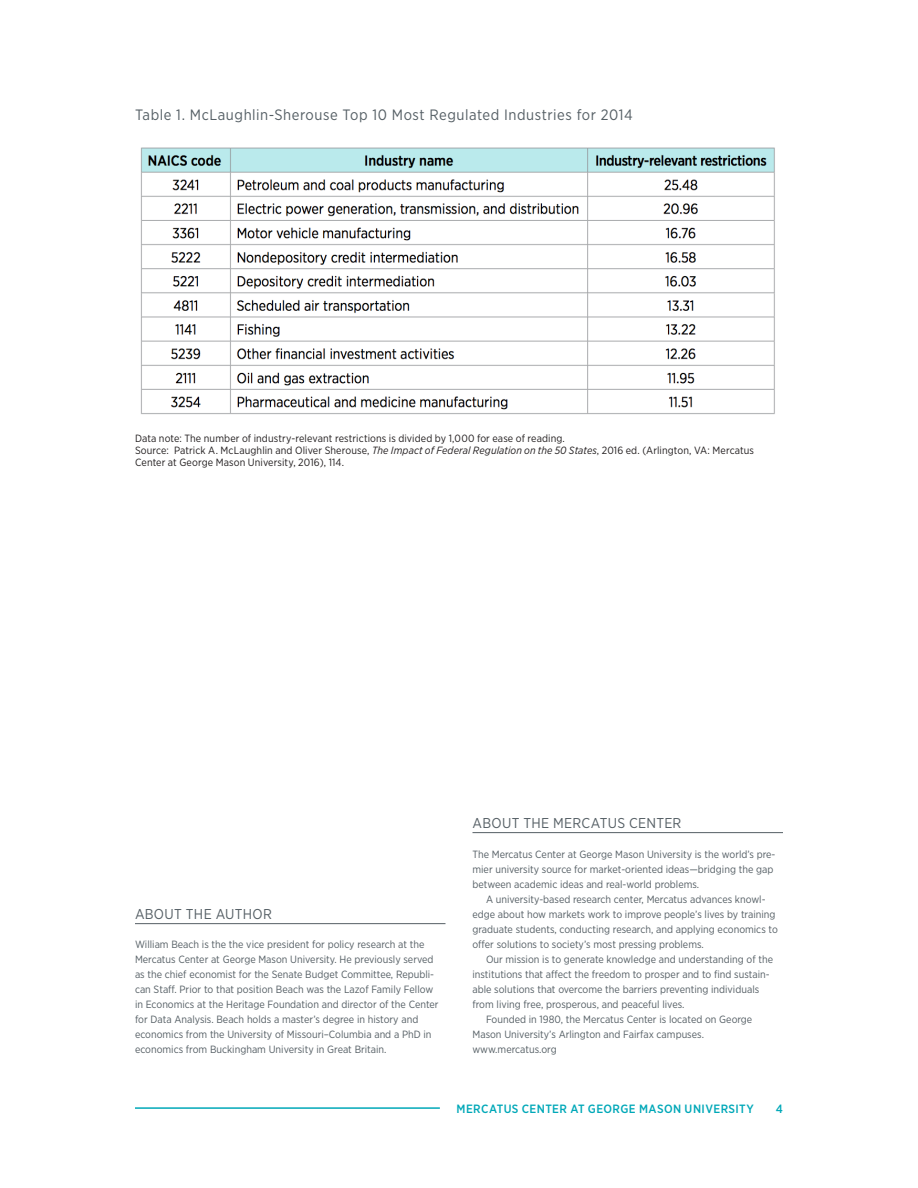
<style>
.page{position:relative;width:918px;height:1188px;background:#fff}
.page>*{position:absolute;margin:0;border:0;box-sizing:border-box;transform-origin:0 0}
.t1{font:15px "Gotham Narrow";letter-spacing:.035em;color:#555f65}
.t2{font:14.25px "Gotham Narrow";letter-spacing:.02em;color:#555f65}
.t3{font:500 12px "Gotham Narrow";letter-spacing:.035em;color:#00a8b8}
.t4{font:10.5px/15px "Gotham Narrow";color:#555f65}
.t5{font:10.5px/12px "Gotham Narrow";letter-spacing:.01em;color:#231f20}
.s1{font-style:italic}
</style>
<div class="page">
<hr style="left:135px;top:1107px;width:305px;height:2px;background:#00a8b8">
<hr style="left:472px;top:832px;width:311px;height:1px;background:#555f65">
<hr style="left:135px;top:923px;width:311px;height:1px;background:#555f65">
<img style="left:140px;top:147px;width:635px;height:268px">
<h1 class="t1" style="left:135px;top:105px;width:499px">Table 1. McLaughlin-Sherouse Top 10 Most Regulated Industries for 2014</h1>
<p class="t5" style="left:135px;top:432px;width:621px">Data note: The number of industry-relevant restrictions is divided by 1,000 for ease of reading.<br>Source: Patrick A. McLaughlin and Oliver Sherouse, <span class="s1">The Impact of Federal Regulation on the 50 States</span>, 2016 ed. (Arlington, VA: Mercatus<br>Center at George Mason University, 2016), 114.</p>
<h2 class="t2" style="left:135px;top:905px;width:138px">ABOUT THE AUTHOR</h2>
<p class="t4" style="left:135px;top:937px;width:305px">William Beach is the the vice president for policy research at the Mercatus Center at George Mason University. He previously served as the chief economist for the Senate Budget Committee, Republi&shy;can Staff. Prior to that position Beach was the Lazof Family Fellow in Economics at the Heritage Foundation and director of the Center for Data Analysis. Beach holds a master’s degree in history and economics from the University of Missouri–Columbia and a PhD in economics from Buckingham University in Great Britain.</p>
<h2 class="t2" style="left:472px;top:814px;width:210px">ABOUT THE MERCATUS CENTER</h2>
<p class="t4" style="left:472px;top:847px;width:305px">The Mercatus Center at George Mason University is the world’s pre&shy;mier university source for market-oriented ideas—bridging the gap between academic ideas and real-world problems.</p>
<p class="t4" style="left:472px;top:892px;width:307px;text-indent:14px">A university-based research center, Mercatus advances knowl&shy;edge about how markets work to improve people’s lives by training graduate students, conducting research, and applying economics to offer solutions to society’s most pressing problems.</p>
<p class="t4" style="left:486px;top:952px;width:289px">Our mission is to generate knowledge and understanding of the</p>
<p class="t4" style="left:472px;top:967px;width:299px">institutions that affect the freedom to prosper and to find sustain-</p>
<p class="t4" style="left:472px;top:982px;width:288px">able solutions that overcome the barriers preventing individuals</p>
<p class="t4" style="left:472px;top:997px;width:214px">from living free, prosperous, and peaceful lives.</p>
<p class="t4" style="left:486px;top:1012px;width:268px">Founded in 1980, the Mercatus Center is located on George</p>
<p class="t4" style="left:472px;top:1027px;width:233px">Mason University’s Arlington and Fairfax campuses.</p>
<p class="t4" style="left:472px;top:1042px;width:86px">www.mercatus.org</p>
<p class="t3" style="left:457px;top:1101px;width:299px">MERCATUS CENTER AT GEORGE MASON UNIVERSITY</p>
<p class="t3" style="left:776px;top:1101px;width:9px">4</p>
</div>
